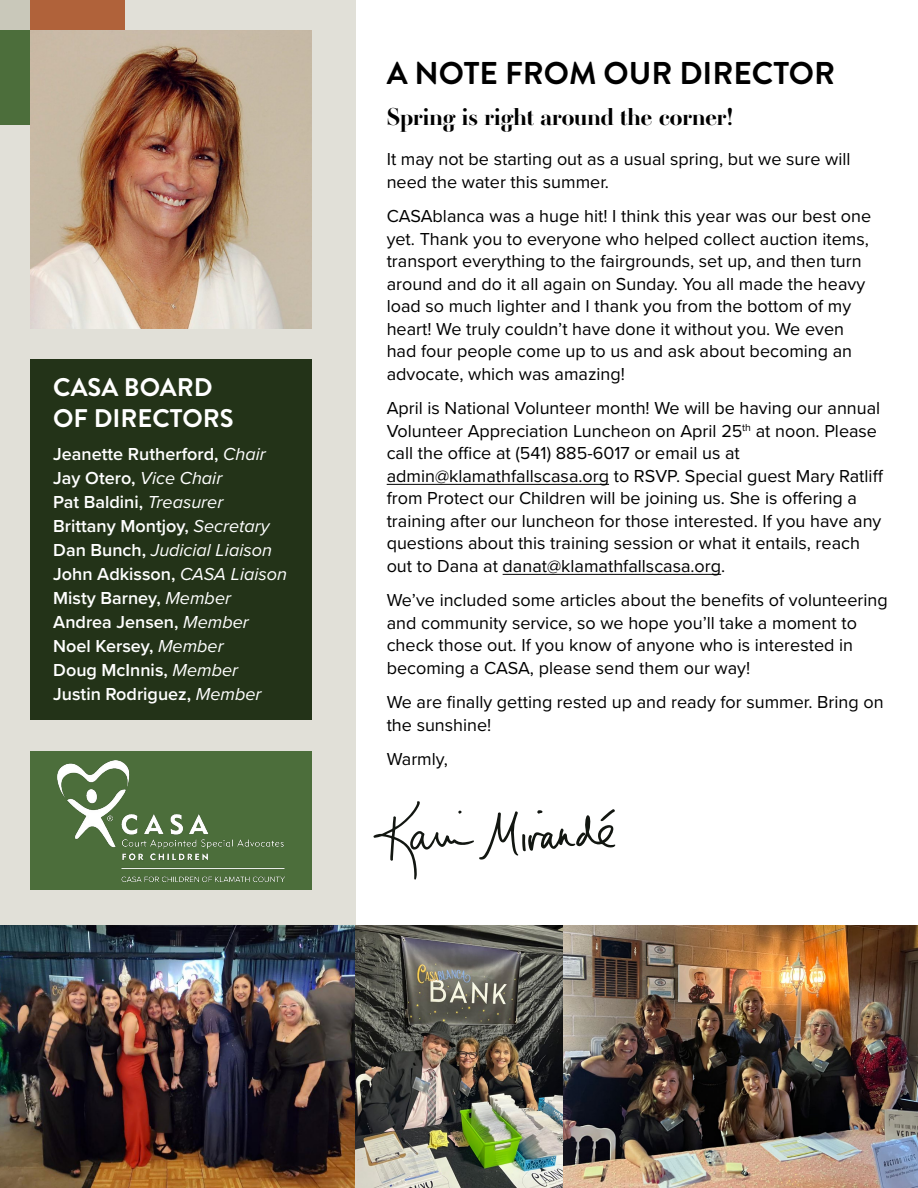
<style>
.page{position:relative;width:918px;height:1188px;background:#fff}
.page>*{position:absolute;margin:0;border:0;box-sizing:border-box;transform-origin:0 0}
.t1{font:700 31.5px "Brandon Grotesque";color:#000}
.t2{font:700 25.5px/30.6px "Brandon Grotesque";color:#fff}
.t3{font:700 24px "Ambroise Std";color:#000}
.t4{font:18px/22.5px "Proxima Nova";color:#000}
.t5{font:600 18px/24px "Proxima Nova";color:#fff}
.s1{font-weight:400;font-style:italic}
.s2{color:#000101}
</style>
<div class="page">
<div style="left:0;top:0;width:356px;height:962px;background:#e1e0d8"></div>
<img style="left:30px;top:30px;width:282px;height:298px">
<div style="left:30px;top:360px;width:282px;height:360px;background:#233318"></div>
<div style="left:30px;top:0;width:94px;height:30px;background:#b0623a"></div>
<div style="left:0;top:30px;width:30px;height:94px;background:#4c6e3b"></div>
<div style="left:0;top:0;width:30px;height:30px;background:#c9c8ba"></div>
<svg style="left:373px;top:801px;width:242px;height:79px"></svg>
<hr style="left:387px;top:484px;width:222px;height:1px;background:#000101">
<hr style="left:503px;top:574px;width:218px;height:1px;background:#000">
<div style="left:30px;top:751px;width:282px;height:139px;background:#4c6e3b"></div>
<img style="left:58px;top:760px;width:226px;height:121px">
<img style="left:0;top:925px;width:356px;height:263px">
<img style="left:563px;top:925px;width:355px;height:263px">
<img style="left:356px;top:925px;width:207px;height:263px">
<h2 class="t2" style="left:53px;top:373px;width:182px">CASA BOARD<br>OF DIRECTORS</h2>
<p class="t5" style="left:53px;top:441px;width:235px">Jeanette Rutherford, <span class="s1">Chair<br></span>Jay Otero, <span class="s1">Vice Chair<br></span>Pat Baldini, <span class="s1">Treasurer<br></span>Brittany Montjoy, <span class="s1">Secretary<br></span>Dan Bunch, <span class="s1">Judicial Liaison<br></span>John Adkisson, <span class="s1">CASA Liaison<br></span>Misty Barney, <span class="s1">Member<br></span>Andrea Jensen, <span class="s1">Member<br></span>Noel Kersey, <span class="s1">Member<br></span>Doug McInnis, <span class="s1">Member<br></span>Justin Rodriguez, <span class="s1">Member</span></p>
<h1 class="t1" style="left:387px;top:51px;width:450px">A NOTE FROM OUR DIRECTOR</h1>
<h3 class="t3" style="left:387px;top:101px;width:348px">Spring is right around the corner!</h3>
<p class="t4" style="left:387px;top:147px;width:465px">It may not be starting out as a usual spring, but we sure will need the water this summer.</p>
<p class="t4" style="left:387px;top:204px;width:486px">CASAblanca was a huge hit! I think this year was our best one yet. Thank you to everyone who helped collect auction items, transport everything to the fairgrounds, set up, and then turn around and do it all again on Sunday. You all made the heavy load so much lighter and I thank you from the bottom of my heart! We truly couldn’t have done it without you. We even had four people come up to us and ask about becoming an advocate, which was amazing!</p>
<p class="t4" style="left:387px;top:396px;width:498px">April is National Volunteer month! We will be having our annual Volunteer Appreciation Luncheon on April 25<sup>th</sup> at noon. Please call the office at (541) 885-6017 or email us at <span class="s2">admin@klamathfallscasa.org</span> to RSVP. Special guest Mary Ratliff from Protect our Children will be joining us. She is offering a training after our luncheon for those interested. If you have any questions about this training session or what it entails, reach out to Dana at danat@klamathfallscasa.org.</p>
<p class="t4" style="left:387px;top:588px;width:503px">We’ve included some articles about the benefits of volunteering and community service, so we hope you’ll take a moment to check those out. If you know of anyone who is interested in becoming a CASA, please send them our way!</p>
<p class="t4" style="left:387px;top:690px;width:498px">We are finally getting rested up and ready for summer. Bring on the sunshine!</p>
<p class="t4" style="left:387px;top:747px;width:63px">Warmly,</p>
</div>
